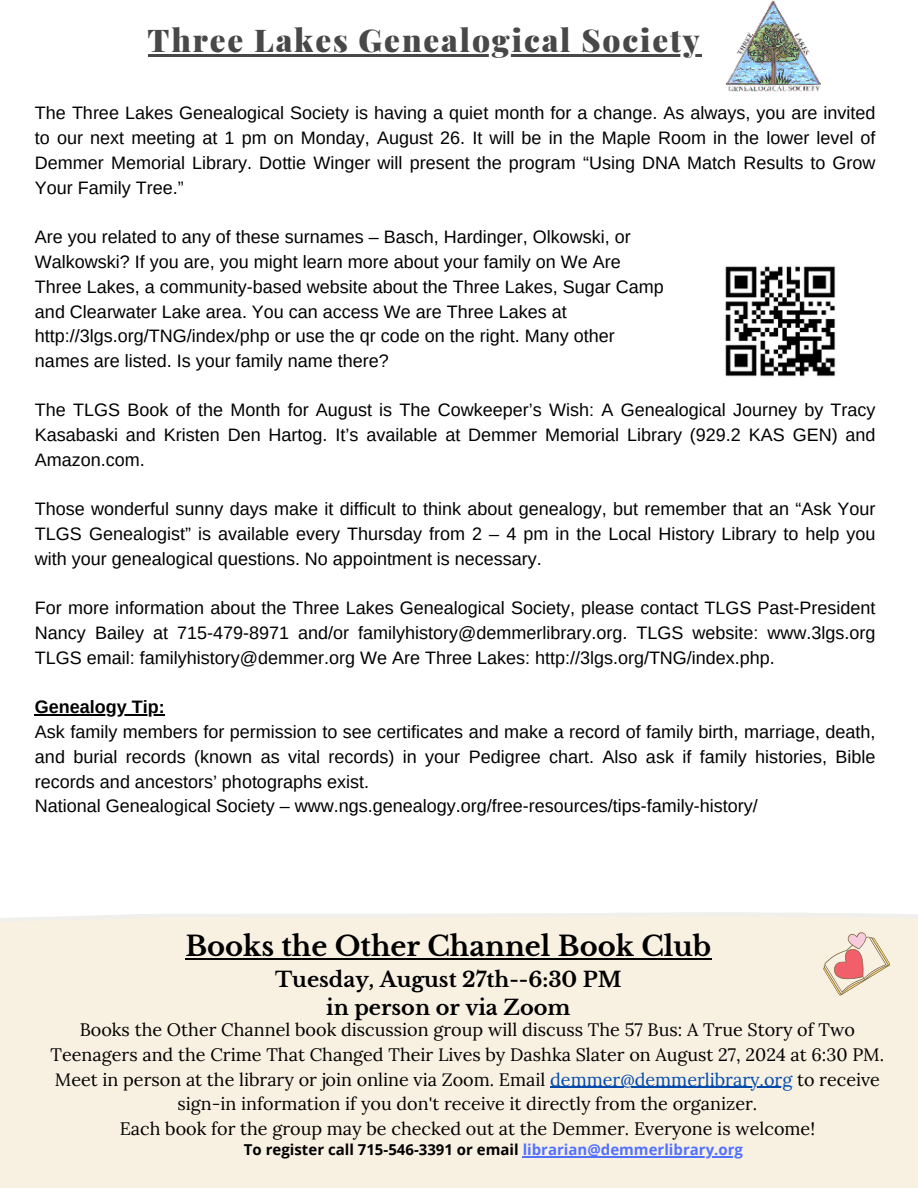
<style>
.page{position:relative;width:918px;height:1188px;background:#fff}
.page>*{position:absolute;margin:0;border:0;box-sizing:border-box;transform-origin:0 0}
.t1{font:900 31.5px "Playfair Display";letter-spacing:.06em;color:#484848}
.t2{font:700 27.3px "Libre Baskerville";color:#000}
.t3{font:700 20.85px/28.3px "Libre Baskerville";color:#000;text-align:center}
.t4{font:18px/24.8px "Arimo";color:#000;text-align:justify}
.t5{font:18px/24.8px "Lora";color:#000;text-align:center}
.t6{font:700 15px "Open Sans";color:#000}
.s1{font-weight:700}
.s2{color:#004aad}
.s3{color:#5271ff}
</style>
<div class="page">
<div style="left:0;top:912px;width:918px;height:276px;background:#f8f0e1"></div>
<img style="left:726px;top:0;width:94px;height:92px">
<hr style="left:35px;top:714px;width:130px;height:2px;background:#000">
<hr style="left:550px;top:1087px;width:242px;height:1px;background:#004aad">
<hr style="left:523px;top:1156px;width:220px;height:1px;background:#5271ff">
<hr style="left:185px;top:958px;width:526px;height:2px;background:#000">
<svg style="left:823px;top:932px;width:67px;height:64px"></svg>
<hr style="left:148px;top:54px;width:554px;height:3px;background:#484848">
<img style="left:725px;top:266px;width:111px;height:111px">
<h3 class="t1" style="left:148px;top:18px;width:554px">Three Lakes Genealogical Society</h3>
<h1 class="t4" style="left:35px;top:101px;width:842px">The Three Lakes Genealogical Society is having a quiet month for a change. As always, you are invited to our next meeting at 1 pm on Monday, August 26. It will be in the Maple Room in the lower level of Demmer Memorial Library. Dottie Winger will present the program “Using DNA Match Results to Grow Your Family Tree.”</h1>
<p class="t4" style="left:35px;top:225px;width:630px;text-align:left">Are you related to any of these surnames – Basch, Hardinger, Olkowski, or Walkowski? If you are, you might learn more about your family on We Are Three Lakes, a community-based website about the Three Lakes, Sugar Camp and Clearwater Lake area. You can access We are Three Lakes at http://3lgs.org/TNG/index/php or use the qr code on the right. Many other names are listed. Is your family name there?</p>
<h3 class="t4" style="left:35px;top:398px;width:842px">The TLGS Book of the Month for August is The Cowkeeper’s Wish: A Genealogical Journey by Tracy Kasabaski and Kristen Den Hartog. It’s available at Demmer Memorial Library (929.2 KAS GEN) and Amazon.com.</h3>
<h3 class="t4" style="left:35px;top:497px;width:842px">Those wonderful sunny days make it difficult to think about genealogy, but remember that an “Ask Your TLGS Genealogist” is available every Thursday from 2 – 4 pm in the Local History Library to help you with your genealogical questions. No appointment is necessary.</h3>
<h3 class="t4" style="left:35px;top:596px;width:842px">For more information about the Three Lakes Genealogical Society, please contact TLGS Past-President Nancy Bailey at 715-479-8971 and/or familyhistory@demmerlibrary.org. TLGS website: www.3lgs.org TLGS email: familyhistory@demmer.org We Are Three Lakes: http://3lgs.org/TNG/index.php.</h3>
<h3 class="t4" style="left:35px;top:695px;width:842px;text-align:left"><span class="s1">Genealogy Tip:<br></span>Ask family members for permission to see certificates and make a record of family birth, marriage, death, and burial records (known as vital records) in your Pedigree chart. Also ask if family histories, Bible records and ancestors’ photographs exist.<br>National Genealogical Society – www.ngs.genealogy.org/free-resources/tips-family-history/</h3>
<h2 class="t2" style="left:185px;top:929px;width:528px">Books the Other Channel Book Club</h2>
<h2 class="t3" style="left:275px;top:965px;width:348px">Tuesday, August 27th--6:30 PM in person or via Zoom</h2>
<h3 class="t5" style="left:51px;top:1017px;width:835px">Books the Other Channel book discussion group will discuss The 57 Bus: A True Story of Two<br>Teenagers and the Crime That Changed Their Lives by Dashka Slater on August 27, 2024 at 6:30 PM.<br>Meet in person at the library or join online via Zoom. Email <span class="s2">demmer@demmerlibrary.org</span> to receive</h3>
<h3 class="t5" style="left:120px;top:1091px;width:697px">sign-in information if you don't receive it directly from the organizer.<br>Each book for the group may be checked out at the Demmer. Everyone is welcome!</h3>
<p class="t6" style="left:244px;top:1139px;width:501px">To register call 715-546-3391 or email <span class="s3">librarian@demmerlibrary.org</span></p>
</div>
